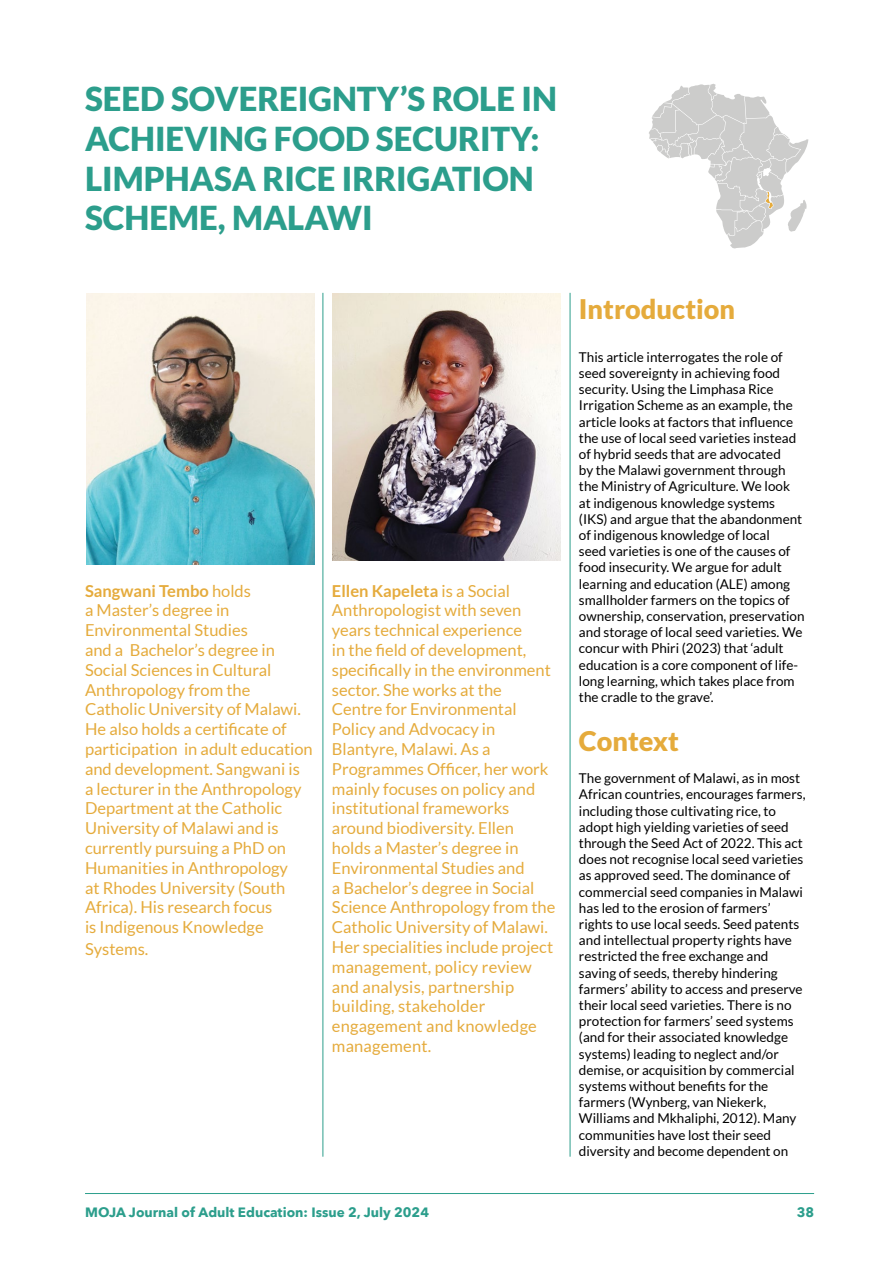
<style>
.page{position:relative;width:893px;height:1263px;background:#fff}
.page>*{position:absolute;margin:0;border:0;box-sizing:border-box;transform-origin:0 0}
.t1{font:900 33px/39.6px "Lato";color:#2c9e8c}
.t2{font:900 27px "Lato";color:#e5ab3c}
.t3{font:16.5px/19.8px "Lato";color:#e5ab3c}
.t4{font:13.5px/16.2px "Lato";color:#000}
.t5{font:700 13.5px "Avenir Next LT Pro";color:#2c9e8c}
.s1{font-weight:700}
</style>
<div class="page">
<hr style="left:85px;top:1193px;width:729px;height:1px;background:#2c9e8c">
<hr style="left:323px;top:293px;width:1px;height:864px;background:#2c9e8c">
<hr style="left:570px;top:293px;width:1px;height:864px;background:#2c9e8c">
<img style="left:86px;top:294px;width:229px;height:270px">
<svg style="left:649px;top:84px;width:159px;height:165px"></svg>
<img style="left:332px;top:294px;width:229px;height:266px">
<h1 class="t1" style="left:85px;top:79px;width:473px">SEED SOVEREIGNTY’S ROLE IN<br>ACHIEVING FOOD SECURITY:<br>LIMPHASA RICE IRRIGATION<br>SCHEME, MALAWI</h1>
<p class="t3" style="left:85px;top:581px;width:229px"><span class="s1">Sangwani Tembo</span> holds<br>a Master’s degree in<br>Environmental Studies<br>and a Bachelor’s degree in<br>Social Sciences in Cultural<br>Anthropology from the<br>Catholic University of Malawi.<br>He also holds a certificate of participation in adult education and development. Sangwani is<br>a lecturer in the Anthropology<br>Department at the Catholic<br>University of Malawi and is currently pursuing a PhD on<br>Humanities in Anthropology<br>at Rhodes University (South<br>Africa). His research focus<br>is Indigenous Knowledge</p>
<p class="t3" style="left:85px;top:939px;width:65px">Systems.</p>
<p class="t3" style="left:332px;top:581px;width:225px"><span class="s1">Ellen Kapeleta</span> is a Social<br>Anthropologist with seven years technical experience<br>in the field of development, specifically in the environment sector. She works at the<br>Centre for Environmental<br>Policy and Advocacy in<br>Blantyre, Malawi. As a<br>Programmes Officer, her work mainly focuses on policy and institutional frameworks around biodiversity. Ellen holds a Master’s degree in<br>Environmental Studies and<br>a Bachelor’s degree in Social<br>Science Anthropology from the<br>Catholic University of Malawi.<br>Her specialities include project management, policy review and analysis, partnership building, stakeholder engagement and knowledge management.</p>
<h2 class="t2" style="left:579px;top:293px;width:158px">Introduction</h2>
<p class="t4" style="left:579px;top:349px;width:227px">This article interrogates the role of seed sovereignty in achieving food security. Using the Limphasa Rice Irrigation Scheme as an example, the article looks at factors that influence the use of local seed varieties instead of hybrid seeds that are advocated<br>by the Malawi government through the Ministry of Agriculture. We look at indigenous knowledge systems (IKS) and argue that the abandonment of indigenous knowledge of local<br>seed varieties is one of the causes of food insecurity. We argue for adult learning and education (ALE) among smallholder farmers on the topics of ownership, conservation, preservation and storage of local seed varieties. We concur with Phiri (2023) that ‘adult education is a core component of life&shy;long learning, which takes place from the cradle to the grave’.</p>
<h2 class="t2" style="left:579px;top:725px;width:102px">Context</h2>
<p class="t4" style="left:579px;top:770px;width:228px">The government of Malawi, as in most African countries, encourages farmers, including those cultivating rice, to adopt high yielding varieties of seed through the Seed Act of 2022. This act does not recognise local seed varieties as approved seed. The dominance of commercial seed companies in Malawi has led to the erosion of farmers’ rights to use local seeds. Seed patents and intellectual property rights have restricted the free exchange and saving of seeds, thereby hindering farmers’ ability to access and preserve their local seed varieties. There is no protection for farmers’ seed systems (and for their associated knowledge systems) leading to neglect and/or demise, or acquisition by commercial systems without benefits for the farmers (Wynberg, van Niekerk, Williams and Mkhaliphi, 2012). Many communities have lost their seed diversity and become dependent on</p>
<p class="t5" style="left:85px;top:1204px;width:345px">MOJA Journal of Adult Education: Issue 2, July 2024</p>
<p class="t5" style="left:797px;top:1204px;width:19px">38</p>
</div>
